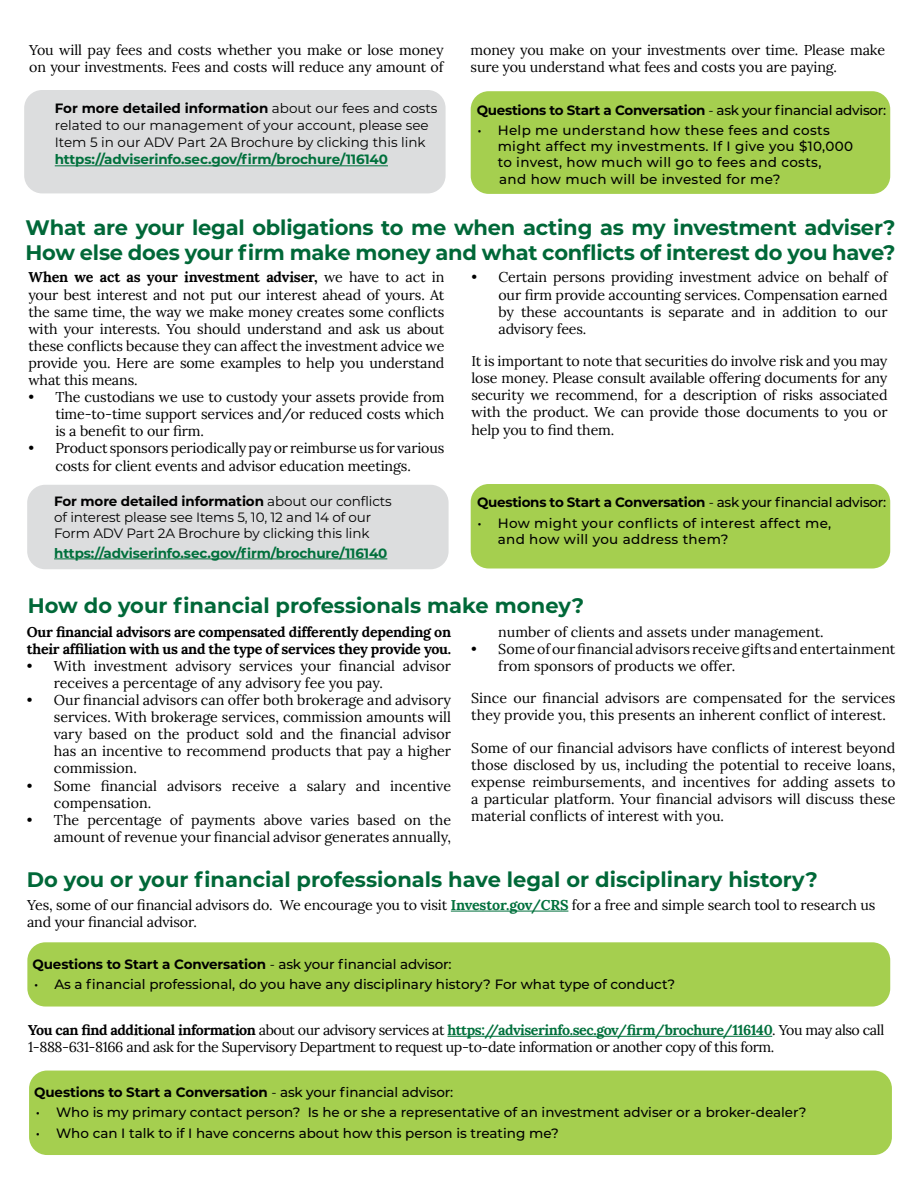
<style>
.page{position:relative;width:918px;height:1188px;background:#fff}
.page>*{position:absolute;margin:0;border:0;box-sizing:border-box;transform-origin:0 0}
.t1{font:700 21px/25.2px "Montserrat";letter-spacing:-.01em;color:#006838}
.t2{font:14.25px/17.1px "Lora";letter-spacing:-.01em;color:#000}
.t3{font:14.25px/17.1px "Lora";letter-spacing:-.03em;color:#000}
.t4{font:700 14.25px/17.1px "Lora";letter-spacing:-.02em;color:#000}
.t5{font:13.5px/17.2px "Montserrat";letter-spacing:-.01em;color:#000}
.t6{font:500 13.5px "Montserrat";letter-spacing:.005em;color:#000}
.t7{font:700 13.5px "Montserrat";letter-spacing:-.02em;color:#000}
.t8{font:500 13.5px/16.2px "Montserrat";letter-spacing:.025em;color:#000}
.t9{font:700 13.5px "Montserrat";letter-spacing:-.01em;color:#00703c}
.s1{font-weight:700}
.s2{font-weight:400}
.s3{font-weight:500}
.s4{font-weight:700;color:#00703c}
</style>
<div class="page">
<div style="left:24px;top:90px;width:422px;height:103px;background:#dcddde;border-radius:18px"></div>
<div style="left:471px;top:91px;width:419px;height:103px;background:#a5cf4f;border-radius:18px"></div>
<div style="left:471px;top:484px;width:419px;height:84px;background:#a5cf4f;border-radius:18px"></div>
<hr style="left:451px;top:911px;width:117px;height:1px;background:#00703c">
<div style="left:27px;top:942px;width:863px;height:65px;background:#a5cf4f;border-radius:18px"></div>
<hr style="left:447px;top:1036px;width:325px;height:1px;background:#00703c">
<hr style="left:55px;top:165px;width:333px;height:1px;background:#00703c">
<div style="left:27px;top:485px;width:422px;height:84px;background:#dcddde;border-radius:18px"></div>
<hr style="left:54px;top:559px;width:333px;height:1px;background:#00703c">
<div style="left:29px;top:1071px;width:863px;height:84px;background:#a5cf4f;border-radius:18px"></div>
<p class="t2" style="left:29px;top:41px;width:416px">You will pay fees and costs whether you make or lose money on your investments. Fees and costs will reduce any amount of</p>
<p class="t2" style="left:471px;top:41px;width:416px">money you make on your investments over time. Please make sure you understand what fees and costs you are paying.</p>
<p class="t5" style="left:55px;top:99px;width:384px"><span class="s1">For more detailed information</span> about our fees and costs related to our management of your account, please see<br>Item 5 in our ADV Part 2A Brochure by clicking this link</p>
<p class="t9" style="left:55px;top:150px;width:335px">https://adviserinfo.sec.gov/firm/brochure/116140</p>
<p class="t7" style="left:477px;top:100px;width:411px">Questions to Start a Conversation <span class="s2">-</span> <span class="s3">ask your financial advisor:</span></p>
<p class="t8" style="left:498px;top:122px;width:357px;text-indent:-20px">• Help me understand how these fees and costs might affect my investments. If I give you $10,000 to invest, how much will go to fees and costs,<br>and how much will be invested for me?</p>
<h1 class="t1" style="left:26px;top:214px;width:872px">What are your legal obligations to me when acting as my investment adviser?<br>How else does your firm make money and what conflicts of interest do you have?</h1>
<p class="t2" style="left:28px;top:268px;width:418px;text-align:justify"><span class="s1">When we act as your investment adviser,</span> we have to act in your best interest and not put our interest ahead of yours. At the same time, the way we make money creates some conflicts with your interests. You should understand and ask us about these conflicts because they can affect the investment advice we provide you. Here are some examples to help you understand what this means.</p>
<p class="t2" style="left:55px;top:388px;width:391px;text-align:justify;text-indent:-27px">• The custodians we use to custody your assets provide from time-to-time support services and/or reduced costs which is a benefit to our firm.</p>
<p class="t2" style="left:28px;top:439px;width:418px;text-align:center">• Product sponsors periodically pay or reimburse us for various costs for client events and advisor education meetings.</p>
<p class="t2" style="left:498px;top:268px;width:391px;text-align:justify;text-indent:-27px">• Certain persons providing investment advice on behalf of our firm provide accounting services. Compensation earned by these accountants is separate and in addition to our advisory fees.</p>
<p class="t2" style="left:471px;top:352px;width:418px;text-align:justify">It is important to note that securities do involve risk and you may lose money. Please consult available offering documents for any security we recommend, for a description of risks associated with the product. We can provide those documents to you or help you to find them.</p>
<p class="t5" style="left:54px;top:493px;width:339px;line-height:16.2px"><span class="s1">For more detailed information</span> about our conflicts of interest please see Items 5, 10, 12 and 14 of our<br>Form ADV Part 2A Brochure by clicking this link</p>
<p class="t9" style="left:54px;top:543px;width:335px">https://adviserinfo.sec.gov/firm/brochure/116140</p>
<p class="t7" style="left:477px;top:493px;width:411px">Questions to Start a Conversation <span class="s2">-</span> <span class="s3">ask your financial advisor:</span></p>
<p class="t8" style="left:498px;top:514px;width:335px;text-indent:-20px">• How might your conflicts of interest affect me, and how will you address them?</p>
<h1 class="t1" style="left:28px;top:592px;width:558px">How do your financial professionals make money?</h1>
<p class="t4" style="left:27px;top:622px;width:426px">Our financial advisors are compensated differently depending on their affiliation with us and the type of services they provide you.</p>
<p class="t2" style="left:54px;top:656px;width:399px;text-indent:-27px">• With investment advisory services your financial advisor receives a percentage of any advisory fee you pay.</p>
<p class="t2" style="left:54px;top:690px;width:399px;text-align:justify;text-indent:-27px">• Our financial advisors can offer both brokerage and advisory services. With brokerage services, commission amounts will vary based on the product sold and the financial advisor has an incentive to recommend products that pay a higher commission.</p>
<p class="t2" style="left:54px;top:776px;width:399px;text-indent:-27px">• Some financial advisors receive a salary and incentive compensation.</p>
<p class="t2" style="left:27px;top:810px;width:426px;text-align:right">• The percentage of payments above varies based on the amount of revenue your financial advisor generates annually,</p>
<p class="t2" style="left:498px;top:622px;width:327px">number of clients and assets under management.</p>
<p class="t2" style="left:498px;top:639px;width:399px;text-indent:-27px">• Some of our financial advisors receive gifts and entertainment from sponsors of products we offer.</p>
<p class="t2" style="left:471px;top:689px;width:426px">Since our financial advisors are compensated for the services they provide you, this presents an inherent conflict of interest.</p>
<p class="t2" style="left:471px;top:738px;width:426px;text-align:justify">Some of our financial advisors have conflicts of interest beyond those disclosed by us, including the potential to receive loans, expense reimbursements, and incentives for adding assets to a particular platform. Your financial advisors will discuss these material conflicts of interest with you.</p>
<h1 class="t1" style="left:27px;top:866px;width:793px">Do you or your financial professionals have legal or disciplinary history?</h1>
<p class="t2" style="left:27px;top:895px;width:850px">Yes, some of our financial advisors do. We encourage you to visit <span class="s4">Investor.gov/CRS</span> for a free and simple search tool to research us and your financial advisor.</p>
<p class="t7" style="left:33px;top:954px;width:421px">Questions to Start a Conversation <span class="s2">-</span> <span class="s3">ask your financial advisor:</span></p>
<p class="t6" style="left:34px;top:975px;width:642px">• As a financial professional, do you have any disciplinary history? For what type of conduct?</p>
<p class="t3" style="left:28px;top:1021px;width:857px"><span class="s1">You can find additional information</span> about our advisory services at <span class="s4">https://adviserinfo.sec.gov/firm/brochure/116140</span>. You may also call<br>1-888-631-8166 and ask for the Supervisory Department to request up-to-date information or another copy of this form.</p>
<p class="t7" style="left:34px;top:1082px;width:421px">Questions to Start a Conversation <span class="s2">-</span> <span class="s3">ask your financial advisor:</span></p>
<p class="t6" style="left:36px;top:1103px;width:772px">• Who is my primary contact person? Is he or she a representative of an investment adviser or a broker-dealer?</p>
<p class="t6" style="left:36px;top:1123px;width:524px">• Who can I talk to if I have concerns about how this person is treating me?</p>
</div>
